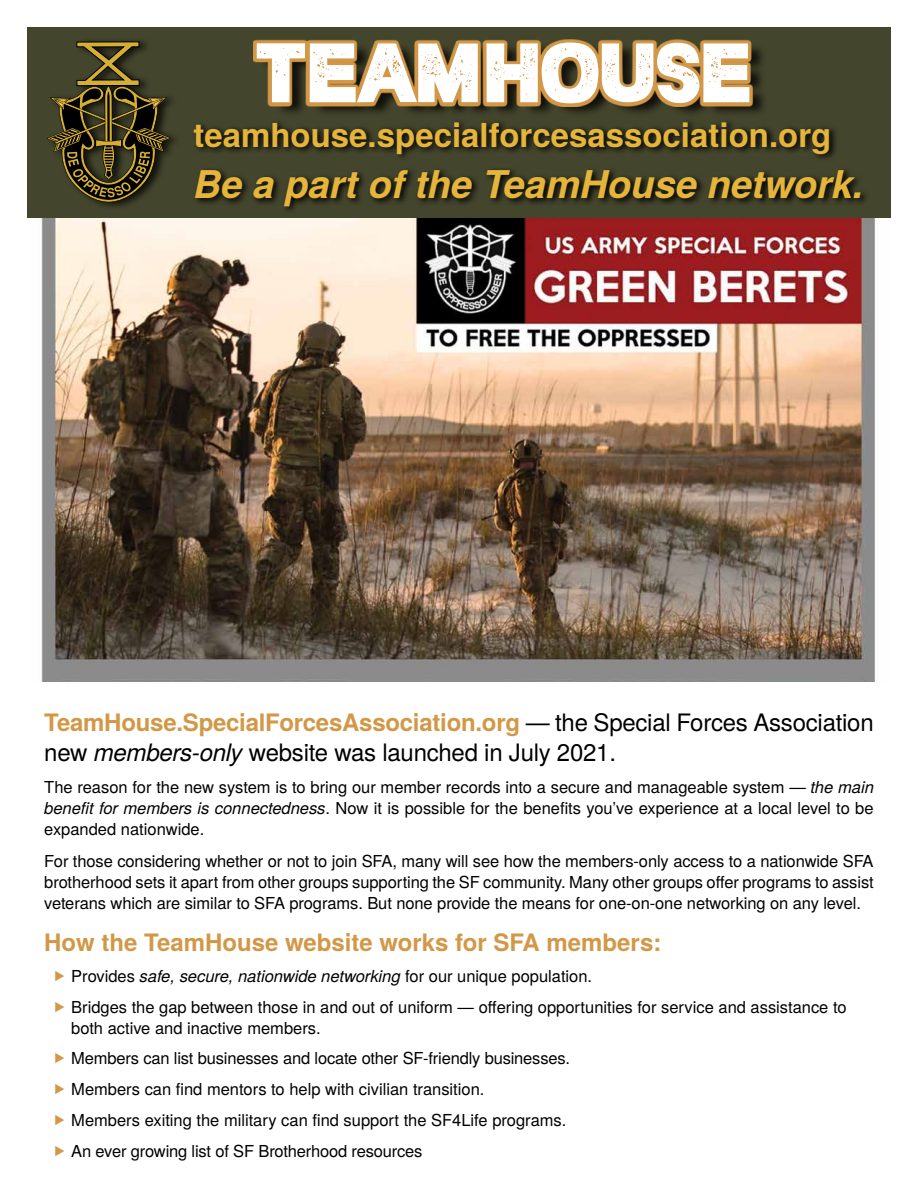
<style>
.page{position:relative;width:918px;height:1188px;background:#fff}
.page>*{position:absolute;margin:0;border:0;box-sizing:border-box;transform-origin:0 0}
.t1{font:84px "Nerve Agent";letter-spacing:.03em;color:#fff}
.t2{font:italic 700 38.25px "Te X Gyre Heros";color:#e5b53b}
.t3{font:700 33px "Te X Gyre Heros";color:#e5b53b}
.t4{font:24px/30px "Te X Gyre Heros";letter-spacing:-.01em;color:#000}
.t5{font:700 24px "Te X Gyre Heros";color:#d29847}
.t6{font:16.5px/30.8px "Te X Gyre Heros";color:#000;text-align:justify}
.s1{font-weight:700;color:#d29847}
.s2{font-style:italic}
</style>
<div class="page">
<img style="left:27px;top:217px;width:864px;height:464px">
<div style="left:27px;top:27px;width:864px;height:190px;background:#44452d"></div>
<svg style="left:195px;top:122px;width:671px;height:89px"></svg>
<div style="left:260px;top:43px;width:508px;height:75px;background:#000;opacity:.75"></div>
<svg style="left:253px;top:39px;width:500px;height:68px;background:#b4853f"></svg>
<svg style="left:47px;top:41px;width:124px;height:161px"></svg>
<h1 class="t1" style="left:256px;top:32px;width:495px">TEAMHOUSE</h1>
<h3 class="t3" style="left:194px;top:110px;width:639px">teamhouse.specialforcesassociation.org</h3>
<h2 class="t2" style="left:194px;top:155px;width:671px">Be a part of the TeamHouse network.</h2>
<h3 class="t4" style="left:44px;top:706px;width:831px"><span class="s1">TeamHouse.SpecialForcesAssociation.org</span> — the Special Forces Association new <span class="s2">members-only</span> website was launched in July 2021.</h3>
<p class="t6" style="left:44px;top:775px;width:831px;line-height:21px">The reason for the new system is to bring our member records into a secure and manageable system — <span class="s2">the main benefit for members is connectedness</span>. Now it is possible for the benefits you’ve experience at a local level to be expanded nationwide.</p>
<p class="t6" style="left:44px;top:849px;width:831px;line-height:21px">For those considering whether or not to join SFA, many will see how the members-only access to a nationwide SFA brotherhood sets it apart from other groups supporting the SF community. Many other groups offer programs to assist veterans which are similar to SFA programs. But none provide the means for one-on-one networking on any level.</p>
<h3 class="t5" style="left:44px;top:924px;width:619px">How the TeamHouse website works for SFA members:</h3>
<p class="t6" style="left:71px;top:959px;width:777px">Provides <span class="s2">safe, secure, nationwide networking</span> for our unique population.<br>Bridges the gap between those in and out of uniform — offering opportunities for service and assistance to</p>
<p class="t6" style="left:71px;top:1011px;width:500px;text-align:left">both active and inactive members.<br>Members can list businesses and locate other SF-friendly businesses.<br>Members can find mentors to help with civilian transition.<br>Members exiting the military can find support the SF4Life programs.<br>An ever growing list of SF Brotherhood resources</p>
</div>
